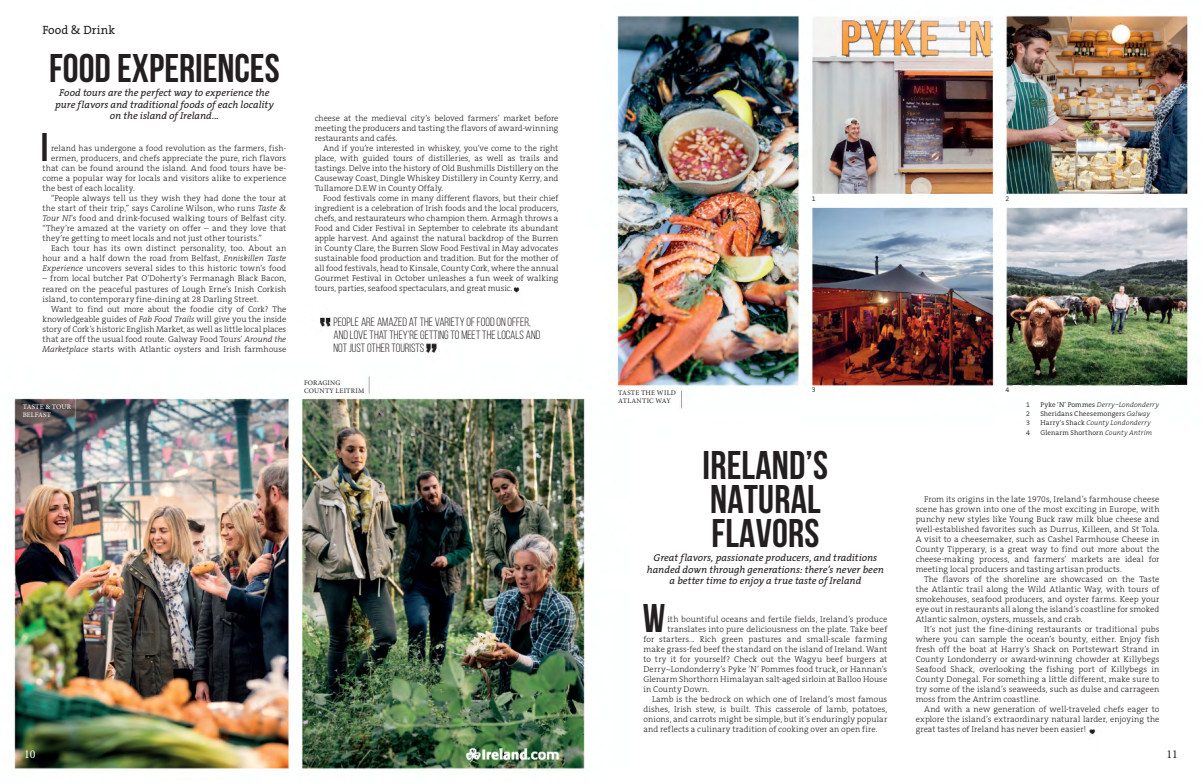
<style>
.page{position:relative;width:1202px;height:783px;background:#fff}
.page>*{position:absolute;margin:0;border:0;box-sizing:border-box;transform-origin:0 0}
.t1{font:700 40px/34px "Bebas Neue";letter-spacing:.005em;color:#231f20}
.t2{font:12px/13px "Bebas Neue";color:#231f20}
.t3{font:12px "The Serif B5 Plain";color:#231f20}
.t4{font:12px "Minion Pro";color:#fff}
.t5{font:12px "Minion Pro";color:#231f20}
.t6{font:italic 10px/11.5px "The Serif B5 Plain";letter-spacing:-.005em;color:#231f20;text-align:center}
.t7{font:300 8.5px/10px "The Serif B3";letter-spacing:.01em;color:#231f20;text-align:justify}
.t8{font:300 7px "The Serif B4";letter-spacing:.015em;color:#231f20}
.t9{font:italic 300 7px "The Serif B3";letter-spacing:.01em;color:#231f20}
.t10{font:7px/8px "Minion Pro";letter-spacing:.03em;color:#231f20}
.t11{font:7px/8px "Minion Pro";letter-spacing:.02em;color:#fff}
.s1{font-style:italic}
.s2{font-family:"The Serif B4";font-style:normal}
.s3{font-family:"The Serif B3";font-style:italic}
</style>
<div class="page">
<img style="left:14px;top:15px;width:1174px;height:755px">
<h2 class="t3" style="left:43px;top:24px;width:74px">Food &amp; Drink</h2>
<h1 class="t1" style="left:49px;top:51px;width:232px">FOOD EXPERIENCES</h1>
<p class="t6" style="left:55px;top:87px;width:220px">Food tours are the perfect way to experience the pure flavors and traditional foods of each locality on the island of Ireland...</p>
<h1 class="t1" style="left:41px;top:130px;width:9px">I</h1>
<p class="t7" style="left:51px;top:144px;width:237px">reland has undergone a food revolution as the farmers, fish-</p>
<p class="t7" style="left:51px;top:154px;width:237px">ermen, producers, and chefs appreciate the pure, rich flavors</p>
<p class="t7" style="left:43px;top:164px;width:245px">that can be found around the island. And food tours have be-</p>
<p class="t7" style="left:43px;top:174px;width:245px">come a popular way for locals and visitors alike to experience</p>
<p class="t7" style="left:43px;top:184px;width:94px">the best of each locality.</p>
<p class="t7" style="left:51px;top:194px;width:237px">“People always tell us they wish they had done the tour at</p>
<p class="t7" style="left:43px;top:204px;width:245px">the start of their trip,” says Caroline Wilson, who runs <span class="s1">Taste &amp;</span></p>
<p class="t7" style="left:43px;top:214px;width:245px"><span class="s1">Tour NI</span>’s food and drink-focused walking tours of Belfast city.</p>
<p class="t7" style="left:43px;top:224px;width:245px">“They’re amazed at the variety on offer – and they love that</p>
<p class="t7" style="left:43px;top:234px;width:221px">they’re getting to meet locals and not just other tourists.”</p>
<p class="t7" style="left:51px;top:244px;width:237px">Each tour has its own distinct personality, too. About an</p>
<p class="t7" style="left:43px;top:254px;width:245px">hour and a half down the road from Belfast, <span class="s1">Enniskillen Taste</span></p>
<p class="t7" style="left:43px;top:264px;width:245px"><span class="s1">Experience</span> uncovers several sides to this historic town’s food</p>
<p class="t7" style="left:43px;top:274px;width:245px">– from local butcher Pat O’Doherty’s Fermanagh Black Bacon, reared on the peaceful pastures of Lough Erne’s Inish Corkish island, to contemporary fine-dining at 28 Darling Street.</p>
<p class="t7" style="left:43px;top:304px;width:245px;text-indent:8px">Want to find out more about the foodie city of Cork? The knowledgeable guides of <span class="s1">Fab Food Trails</span> will give you the inside story of Cork’s historic English Market, as well as little local places that are off the usual food route. Galway Food Tours’ <span class="s1">Around the Marketplace</span> starts with Atlantic oysters and Irish farmhouse</p>
<p class="t11" style="left:23px;top:403px;width:50px">TASTE &amp; TOUR<br>BELFAST</p>
<p class="t7" style="left:315px;top:114px;width:245px">cheese at the medieval city’s beloved farmers’ market before meeting the producers and tasting the flavors of award-winning restaurants and cafés.</p>
<p class="t7" style="left:315px;top:144px;width:245px;text-indent:8px">And if you’re interested in whiskey, you’ve come to the right place, with guided tours of distilleries, as well as trails and tastings. Delve into the history of Old Bushmills Distillery on the Causeway Coast, Dingle Whiskey Distillery in County Kerry, and Tullamore D.E.W in County Offaly.</p>
<p class="t7" style="left:315px;top:194px;width:245px;text-indent:8px">Food festivals come in many different flavors, but their chief ingredient is a celebration of Irish foods and the local producers, chefs, and restaurateurs who champion them. Armagh throws a Food and Cider Festival in September to celebrate its abundant apple harvest. And against the natural backdrop of the Burren in County Clare, the Burren Slow Food Festival in May advocates sustainable food production and tradition. But for the mother of all food festivals, head to Kinsale, County Cork, where the annual Gourmet Festival in October unleashes a fun week of walking tours, parties, seafood spectaculars, and great music.</p>
<h2 class="t2" style="left:333px;top:315px;width:208px">PEOPLE ARE AMAZED AT THE VARIETY OF FOOD ON OFFER,<br>AND LOVE THAT THEY’RE GETTING TO MEET THE LOCALS AND<br>NOT JUST OTHER TOURISTS</h2>
<p class="t10" style="left:304px;top:378px;width:62px">FORAGING<br>COUNTY LEITRIM</p>
<h2 class="t4" style="left:24px;top:745px;width:13px">10</h2>
<p class="t8" style="left:812px;top:195px;width:5px">1</p>
<p class="t8" style="left:1005px;top:195px;width:5px">2</p>
<p class="t10" style="left:618px;top:388px;width:59px">TASTE THE WILD<br>ATLANTIC WAY</p>
<p class="t8" style="left:812px;top:385px;width:5px">3</p>
<h1 class="t1" style="left:703px;top:447px;width:127px">IRELAND’S<br>NATURAL<br>FLAVORS</h1>
<p class="t6" style="left:647px;top:552px;width:239px">Great flavors, passionate producers, and traditions handed down through generations: there’s never been a better time to enjoy a true taste of Ireland</p>
<h1 class="t1" style="left:643px;top:600px;width:24px">W</h1>
<p class="t7" style="left:667px;top:614px;width:221px">ith bountiful oceans and fertile fields, Ireland’s produce</p>
<p class="t7" style="left:667px;top:624px;width:221px">translates into pure deliciousness on the plate. Take beef</p>
<p class="t7" style="left:643px;top:634px;width:245px">for starters... Rich green pastures and small-scale farming</p>
<p class="t7" style="left:643px;top:644px;width:245px">make grass-fed beef the standard on the island of Ireland. Want</p>
<p class="t7" style="left:643px;top:654px;width:245px">to try it for yourself? Check out the Wagyu beef burgers at</p>
<p class="t7" style="left:643px;top:664px;width:245px">Derry~Londonderry’s Pyke ’N’ Pommes food truck, or Hannan’s</p>
<p class="t7" style="left:643px;top:674px;width:245px">Glenarm Shorthorn Himalayan salt-aged sirloin at Balloo House</p>
<p class="t7" style="left:643px;top:684px;width:67px">in County Down.</p>
<p class="t7" style="left:652px;top:694px;width:237px">Lamb is the bedrock on which one of Ireland’s most famous</p>
<p class="t7" style="left:643px;top:704px;width:245px">dishes, Irish stew, is built. This casserole of lamb, potatoes,</p>
<p class="t7" style="left:643px;top:714px;width:245px">onions, and carrots might be simple, but it’s enduringly popular</p>
<p class="t7" style="left:643px;top:724px;width:235px">and reflects a culinary tradition of cooking over an open fire.</p>
<p class="t8" style="left:1005px;top:385px;width:5px">4</p>
<p class="t8" style="left:1026px;top:400px;width:5px">1</p>
<p class="t9" style="left:1040px;top:400px;width:120px"><span class="s2">Pyke ’N’ Pommes</span> Derry~Londonderry</p>
<p class="t8" style="left:1026px;top:410px;width:5px">2</p>
<p class="t8" style="left:1040px;top:410px;width:111px">Sheridans Cheesemongers <span class="s3">Galway</span></p>
<p class="t8" style="left:1026px;top:419px;width:5px">3</p>
<p class="t9" style="left:1040px;top:419px;width:112px"><span class="s2">Harry’s Shack</span> County Londonderry</p>
<p class="t8" style="left:1026px;top:428px;width:5px">4</p>
<p class="t8" style="left:1040px;top:428px;width:113px">Glenarm Shorthorn <span class="s3">County Antrim</span></p>
<p class="t7" style="left:916px;top:494px;width:245px;text-indent:8px">From its origins in the late 1970s, Ireland’s farmhouse cheese scene has grown into one of the most exciting in Europe, with punchy new styles like Young Buck raw milk blue cheese and well-established favorites such as Durrus, Killeen, and St Tola.<br>A visit to a cheesemaker, such as Cashel Farmhouse Cheese in County Tipperary, is a great way to find out more about the cheese-making process, and farmers’ markets are ideal for meeting local producers and tasting artisan products.</p>
<p class="t7" style="left:916px;top:574px;width:245px;text-indent:8px">The flavors of the shoreline are showcased on the Taste the Atlantic trail along the Wild Atlantic Way, with tours of smokehouses, seafood producers, and oyster farms. Keep your eye out in restaurants all along the island’s coastline for smoked Atlantic salmon, oysters, mussels, and crab.</p>
<p class="t7" style="left:916px;top:624px;width:245px;text-indent:8px">It’s not just the fine-dining restaurants or traditional pubs where you can sample the ocean’s bounty, either. Enjoy fish fresh off the boat at Harry’s Shack on Portstewart Strand in County Londonderry or award-winning chowder at Killybegs Seafood Shack, overlooking the fishing port of Killybegs in County Donegal. For something a little different, make sure to try some of the island’s seaweeds, such as dulse and carrageen moss from the Antrim coastline.</p>
<p class="t7" style="left:916px;top:704px;width:245px;text-indent:8px">And with a new generation of well-traveled chefs eager to explore the island’s extraordinary natural larder, enjoying the great tastes of Ireland has never been easier!</p>
<h2 class="t5" style="left:1166px;top:745px;width:13px">11</h2>
</div>
